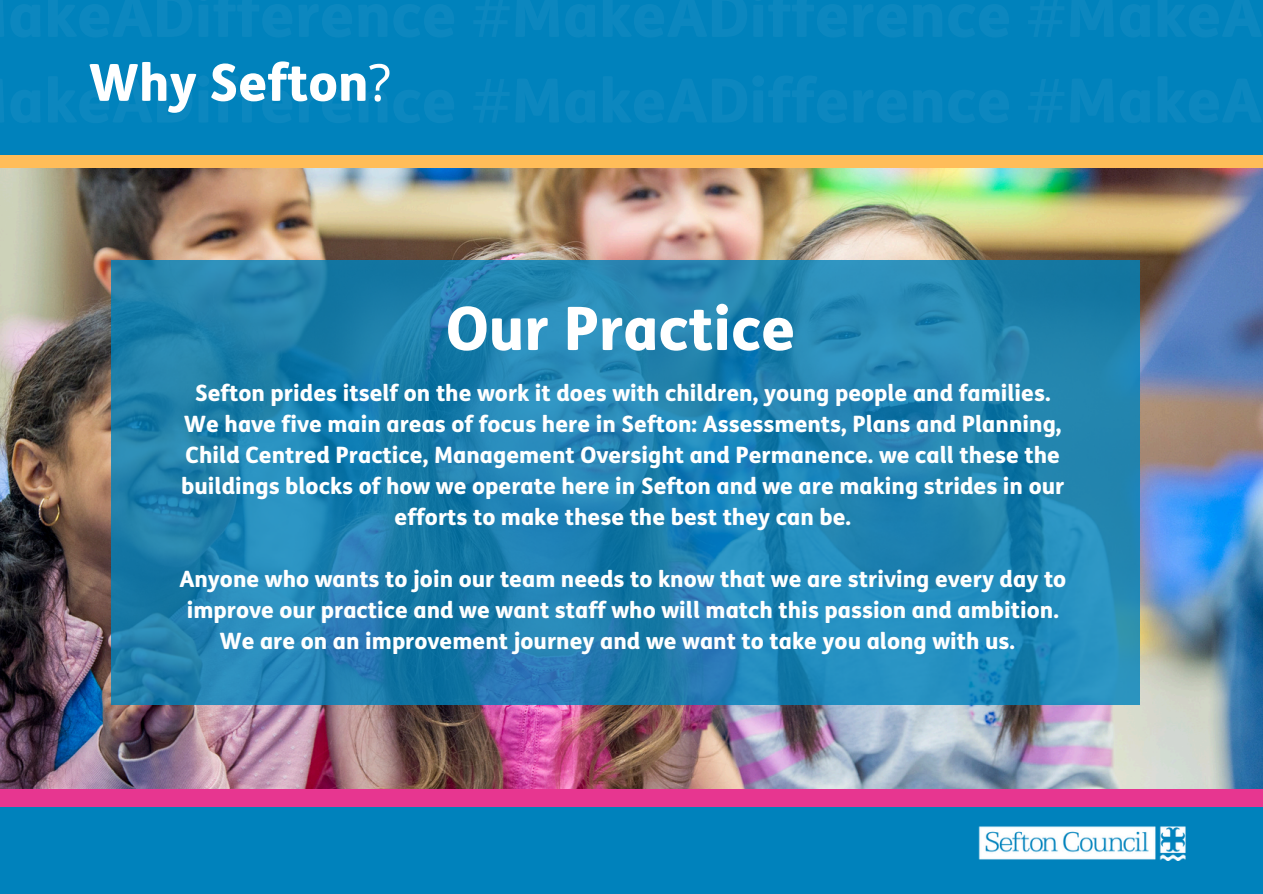
<style>
.page{position:relative;width:1263px;height:894px;background:#fff}
.page>*{position:absolute;margin:0;border:0;box-sizing:border-box;transform-origin:0 0}
.t1{font:800 60px "FS Me Trial";color:#fff}
.t2{font:800 51.15px "FS Me Trial";color:#fff}
.t3{font:800 22.5px/31px "FS Me Trial";color:#fff;text-align:center}
.s1{font-family:"Noto Sans";font-weight:400}
</style>
<div class="page">
<img style="left:0;top:167px;width:1263px;height:621px">
<div style="left:0;top:0;width:1263px;height:164px;background:#0082bc"></div>
<div style="left:0;top:155px;width:1263px;height:12px;background:#ffbd59"></div>
<div style="left:0;top:797px;width:1263px;height:96px;background:#0082bc"></div>
<img style="left:979px;top:826px;width:207px;height:34px">
<svg style="left:111px;top:260px;width:1029px;height:444px;background:#1f83b1"></svg>
<div style="left:0;top:788px;width:1263px;height:17px;background:#e73690"></div>
<h2 class="t2" style="left:88px;top:62px;width:304px">Why Sefton<span class="s1">?</span></h2>
<p class="t1" style="left:446px;top:305px;width:351px">Our Practice</p>
<h1 class="t3" style="left:181px;top:379px;width:885px">Sefton prides itself on the work it does with children, young people and families.<br>We have five main areas of focus here in Sefton: Assessments, Plans and Planning, Child Centred Practice, Management Oversight and Permanence. we call these the buildings blocks of how we operate here in Sefton and we are making strides in our efforts to make these the best they can be.</h1>
<p class="t3" style="left:179px;top:565px;width:888px">Anyone who wants to join our team needs to know that we are striving every day to improve our practice and we want staff who will match this passion and ambition.<br>We are on an improvement journey and we want to take you along with us.</p>
</div>
